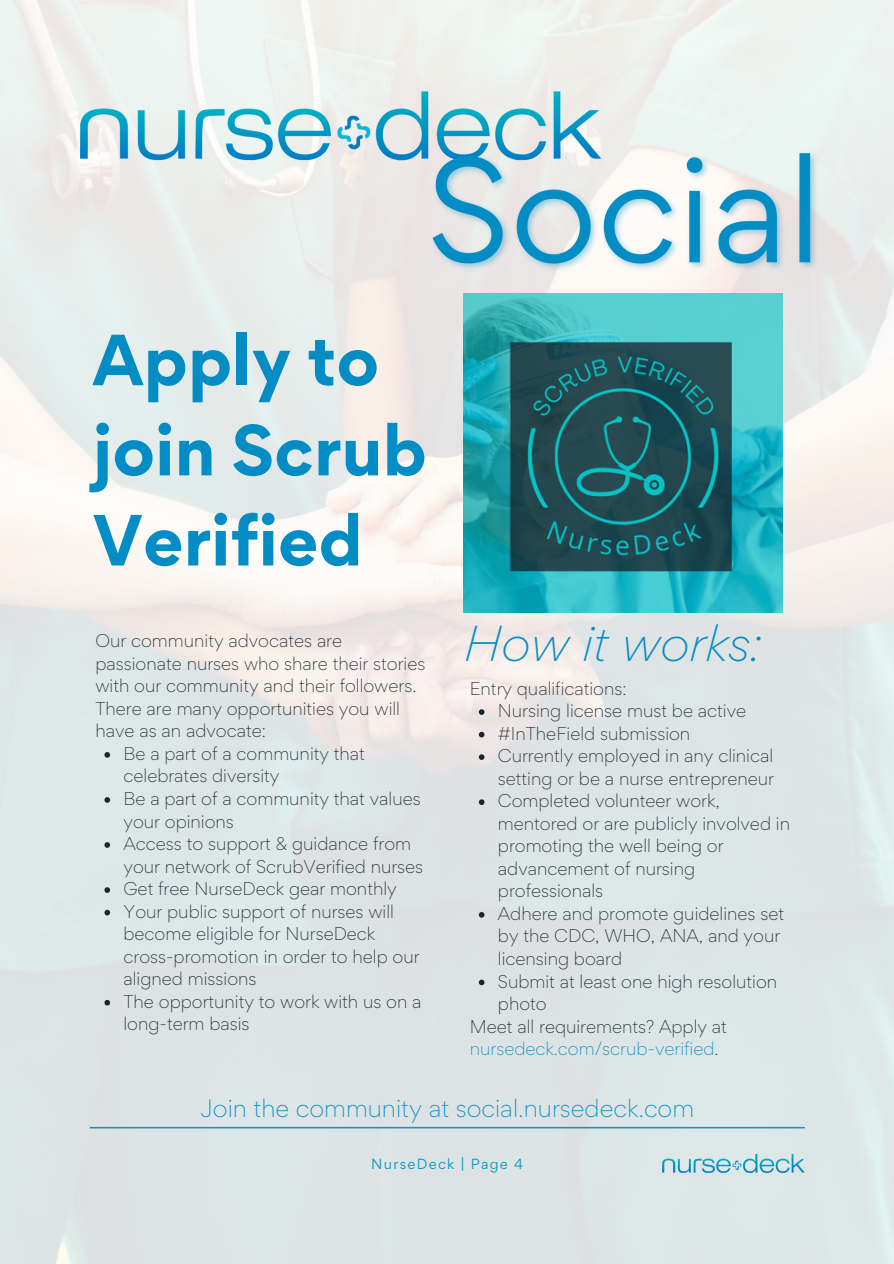
<style>
.page{position:relative;width:894px;height:1264px;background:#fff}
.page>*{position:absolute;margin:0;border:0;box-sizing:border-box;transform-origin:0 0}
.t1{font:700 64.5px/90.2px "Gordita";color:#048dc4}
.t2{font:italic 300 45px "Gordita";color:#048dc4}
.t3{font:300 22.5px "Gordita";color:#048dc4}
.t4{font:300 16.5px/22.5px "Gordita";color:#1b242c}
.t5{font:13.2px "Gordita";letter-spacing:.1em;color:#0799c2}
.s1{color:#048dc4}
</style>
<div class="page">
<img style="left:0;top:0;width:893px;height:1263px">
<svg style="left:90px;top:1126px;width:714px;height:2px"></svg>
<img style="left:661px;top:1153px;width:143px;height:20px">
<img style="left:76px;top:89px;width:529px;height:74px">
<img style="left:463px;top:311px;width:319px;height:301px">
<img style="left:419px;top:113px;width:414px;height:198px">
<svg style="left:104px;top:752px;width:6px;height:5px"></svg>
<svg style="left:104px;top:797px;width:6px;height:5px"></svg>
<svg style="left:104px;top:842px;width:6px;height:5px"></svg>
<svg style="left:104px;top:887px;width:6px;height:5px"></svg>
<svg style="left:104px;top:909px;width:6px;height:6px"></svg>
<svg style="left:104px;top:999px;width:6px;height:6px"></svg>
<svg style="left:478px;top:709px;width:6px;height:6px"></svg>
<svg style="left:478px;top:731px;width:6px;height:6px"></svg>
<svg style="left:478px;top:754px;width:6px;height:6px"></svg>
<svg style="left:478px;top:799px;width:6px;height:6px"></svg>
<svg style="left:478px;top:912px;width:6px;height:5px"></svg>
<svg style="left:478px;top:979px;width:6px;height:6px"></svg>
<p class="t1" style="left:92px;top:314px;width:336px">Apply to join Scrub<br>Verified</p>
<p class="t4" style="left:95px;top:629px;width:331px">Our community advocates are passionate nurses who share their stories with our community and their followers.<br>There are many opportunities you will have as an advocate:</p>
<p class="t4" style="left:123px;top:742px;width:243px">Be a part of a community that celebrates diversity</p>
<p class="t4" style="left:123px;top:787px;width:298px">Be a part of a community that values your opinions</p>
<p class="t4" style="left:123px;top:832px;width:301px">Access to support &amp; guidance from your network of ScrubVerified nurses</p>
<p class="t4" style="left:123px;top:877px;width:274px">Get free NurseDeck gear monthly</p>
<p class="t4" style="left:123px;top:899px;width:297px">Your public support of nurses will become eligible for NurseDeck cross-promotion in order to help our aligned missions</p>
<p class="t4" style="left:123px;top:989px;width:299px">The opportunity to work with us on a long-term basis</p>
<p class="t2" style="left:463px;top:612px;width:299px">How it works:</p>
<p class="t4" style="left:469px;top:676px;width:158px">Entry qualifications:</p>
<p class="t4" style="left:497px;top:699px;width:249px">Nursing license must be active</p>
<p class="t4" style="left:497px;top:721px;width:194px">#InTheField submission</p>
<p class="t4" style="left:497px;top:744px;width:277px">Currently employed in any clinical setting or be a nurse entrepreneur</p>
<p class="t4" style="left:497px;top:789px;width:293px">Completed volunteer work, mentored or are publicly involved in promoting the well being or advancement of nursing professionals</p>
<p class="t4" style="left:497px;top:902px;width:287px">Adhere and promote guidelines set by the CDC, WHO, ANA, and your licensing board</p>
<p class="t4" style="left:497px;top:969px;width:281px">Submit at least one high resolution photo</p>
<p class="t4" style="left:469px;top:1014px;width:258px">Meet all requirements? Apply at <span class="s1">nursedeck.com/scrub-verified</span>.</p>
<p class="t3" style="left:200px;top:1092px;width:495px">Join the community at social.nursedeck.com</p>
<p class="t5" style="left:371px;top:1154px;width:153px">NurseDeck | Page 4</p>
</div>
